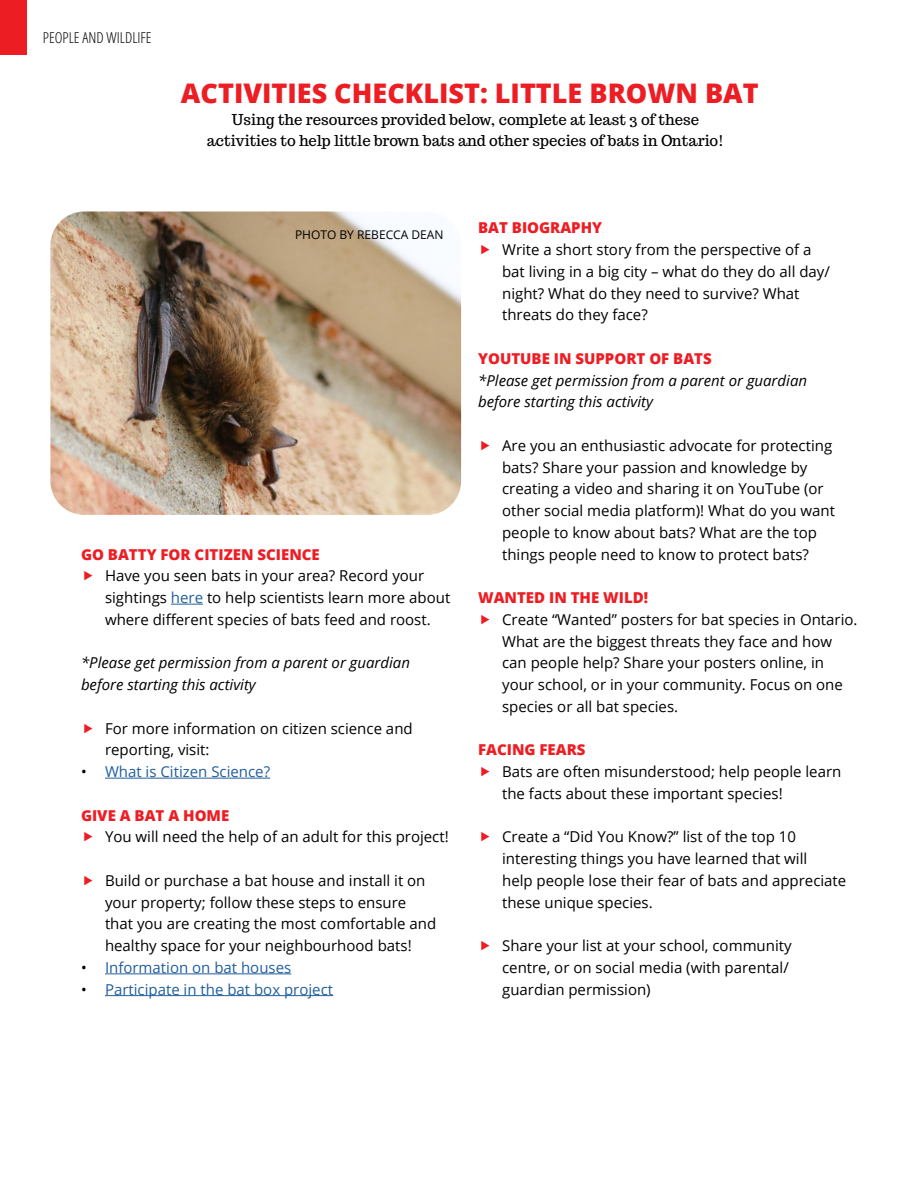
<style>
.page{position:relative;width:918px;height:1188px;background:#fff}
.page>*{position:absolute;margin:0;border:0;box-sizing:border-box;transform-origin:0 0}
.Activity_Headers{font:800 27px "Open Sans";color:#ed1d24}
.Body_Tabs{font:15px/21.8px "Open Sans";color:#000}
.Body_Tabs-2{font:italic 15px/21.8px "Open Sans";color:#000}
.Activity_opening_Par{font:15px/21px "Trocchi";color:#000;text-align:center}
.Body{font:800 15px "Open Sans";color:#ed1d24}
.Body_Tabs-3{font:15px "Open Sans";color:#215e9e}
.t1{font:300 condensed 15px "Open Sans";color:#000}
.Body_Tabs-4{font:12px "Open Sans";color:#000}
.s1{color:#215e9e}
.s2{color:#000}
</style>
<div class="page">
<div style="left:0;top:0;width:27px;height:55px;background:#ed1d24"></div>
<hr style="left:171px;top:604px;width:32px;height:1px;background:#215e9e">
<hr style="left:105px;top:778px;width:165px;height:1px;background:#215e9e">
<hr style="left:105px;top:974px;width:186px;height:1px;background:#215e9e">
<hr style="left:105px;top:995px;width:228px;height:1px;background:#215e9e">
<img style="left:50px;top:212px;width:411px;height:303px">
<p class="t1" style="left:43px;top:27px;width:110px">PEOPLE AND WILDLIFE</p>
<p class="Activity_Headers" style="left:181px;top:72px;width:579px">ACTIVITIES CHECKLIST: LITTLE BROWN BAT</p>
<p class="Activity_opening_Par" style="left:207px;top:109px;width:519px">Using the resources provided below, complete at least 3 of these activities to help little brown bats and other species of bats in Ontario!</p>
<p class="Body_Tabs-4" style="left:295px;top:227px;width:150px">PHOTO BY REBECCA DEAN</p>
<p class="Body" style="left:81px;top:543px;width:240px">GO BATTY FOR CITIZEN SCIENCE</p>
<p class="Body_Tabs" style="left:105px;top:565px;width:347px">Have you seen bats in your area? Record your sightings <span class="s1">here</span> to help scientists learn more about where different species of bats feed and roost.</p>
<p class="Body_Tabs-2" style="left:81px;top:652px;width:331px">*Please get permission from a parent or guardian before starting this activity</p>
<p class="Body_Tabs" style="left:105px;top:717px;width:309px">For more information on citizen science and reporting, visit:</p>
<p class="Body_Tabs-3" style="left:81px;top:761px;width:191px"><span class="s2">•</span> What is Citizen Science?</p>
<p class="Body" style="left:81px;top:804px;width:150px">GIVE A BAT A HOME</p>
<p class="Body_Tabs" style="left:105px;top:826px;width:345px">You will need the help of an adult for this project!</p>
<p class="Body_Tabs" style="left:105px;top:869px;width:333px">Build or purchase a bat house and install it on your property; follow these steps to ensure that you are creating the most comfortable and healthy space for your neighbourhood bats!</p>
<p class="Body_Tabs-3" style="left:81px;top:957px;width:212px"><span class="s2">•</span> Information on bat houses</p>
<p class="Body_Tabs-3" style="left:81px;top:979px;width:254px"><span class="s2">•</span> Participate in the bat box project</p>
<p class="Body" style="left:478px;top:216px;width:126px">BAT BIOGRAPHY</p>
<p class="Body_Tabs" style="left:502px;top:238px;width:329px">Write a short story from the perspective of a bat living in a big city – what do they do all day/ night? What do they need to survive? What threats do they face?</p>
<p class="Body" style="left:478px;top:347px;width:235px">YOUTUBE IN SUPPORT OF BATS</p>
<p class="Body_Tabs-2" style="left:478px;top:369px;width:331px">*Please get permission from a parent or guardian before starting this activity</p>
<p class="Body_Tabs" style="left:502px;top:434px;width:334px">Are you an enthusiastic advocate for protecting bats? Share your passion and knowledge by creating a video and sharing it on YouTube (or other social media platform)! What do you want people to know about bats? What are the top things people need to know to protect bats?</p>
<p class="Body" style="left:478px;top:586px;width:172px">WANTED IN THE WILD!</p>
<p class="Body_Tabs" style="left:502px;top:608px;width:357px">Create “Wanted” posters for bat species in Ontario.<br>What are the biggest threats they face and how can people help? Share your posters online, in your school, or in your community. Focus on one species or all bat species.</p>
<p class="Body" style="left:478px;top:738px;width:109px">FACING FEARS</p>
<p class="Body_Tabs" style="left:502px;top:760px;width:341px">Bats are often misunderstood; help people learn the facts about these important species!</p>
<p class="Body_Tabs" style="left:502px;top:826px;width:346px">Create a “Did You Know?” list of the top 10 interesting things you have learned that will<br>help people lose their fear of bats and appreciate these unique species.</p>
<p class="Body_Tabs" style="left:502px;top:934px;width:291px">Share your list at your school, community centre, or on social media (with parental/ guardian permission)</p>
</div>
